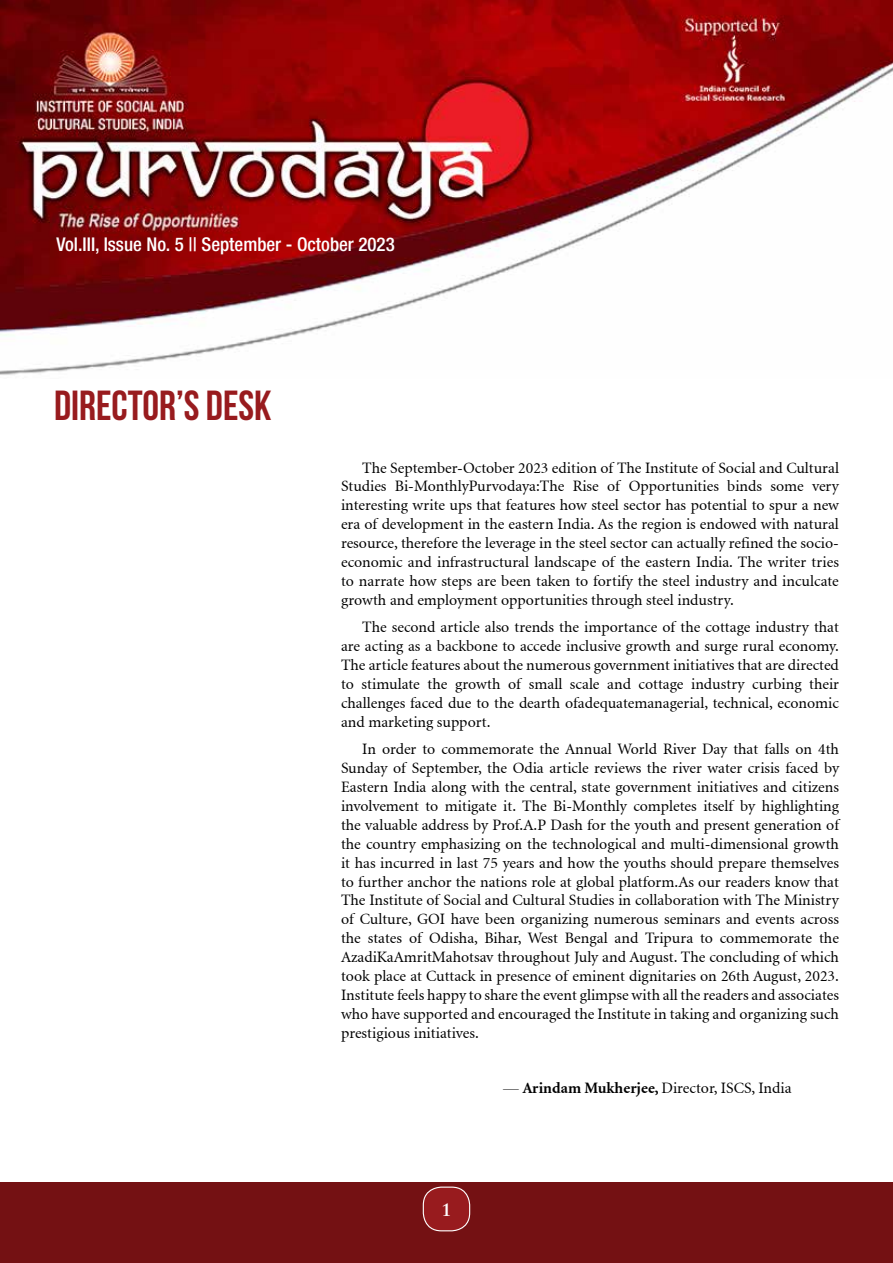
<style>
.page{position:relative;width:893px;height:1263px;background:#fff}
.page>*{position:absolute;margin:0;border:0;box-sizing:border-box;transform-origin:0 0}
.t1{font:700 42px "Bebas Neue";color:#981b1e}
.t2{font:500 condensed 18.9px "Helvetica Neue LT Std";color:#fff}
.t3{font:700 18px "Sabon";color:#fff}
.t4{font:15.75px/18.9px "Adobe Corporate ID Minion";color:#000;text-align:justify}
.s1{font-weight:700}
</style>
<div class="page">
<div style="left:0;top:1183px;width:893px;height:80px;background:#741113"></div>
<div style="left:423px;top:1187px;width:47px;height:44px;background:#981b1e;border-radius:18px"></div>
<div style="left:423px;top:1186px;width:47px;height:45px;border:1px solid #fff;border-radius:18px"></div>
<img style="left:0;top:0;width:893px;height:375px">
<p class="t2" style="left:56px;top:233px;width:340px">Vol.III, Issue No. 5 || September - October 2023</p>
<h1 class="t1" style="left:54px;top:382px;width:219px">DIRECTOR’S DESK</h1>
<p class="t4" style="left:341px;top:459px;width:499px;text-indent:21px">The September-October 2023 edition of The Institute of Social and Cultural Studies Bi-MonthlyPurvodaya:The Rise of Opportunities binds some very interesting write ups that features how steel sector has potential to spur a new era of development in the eastern India. As the region is endowed with natural resource, therefore the leverage in the steel sector can actually refined the socio&shy;economic and infrastructural landscape of the eastern India. The writer tries to narrate how steps are been taken to fortify the steel industry and inculcate growth and employment opportunities through steel industry.</p>
<p class="t4" style="left:341px;top:618px;width:499px;text-indent:21px">The second article also trends the importance of the cottage industry that are acting as a backbone to accede inclusive growth and surge rural economy.<br>The article features about the numerous government initiatives that are directed to stimulate the growth of small scale and cottage industry curbing their challenges faced due to the dearth ofadequatemanagerial, technical, economic and marketing support.</p>
<p class="t4" style="left:341px;top:740px;width:499px;text-indent:21px">In order to commemorate the Annual World River Day that falls on 4th Sunday of September, the Odia article reviews the river water crisis faced by Eastern India along with the central, state government initiatives and citizens involvement to mitigate it. The Bi-Monthly completes itself by highlighting the valuable address by Prof.A.P Dash for the youth and present generation of the country emphasizing on the technological and multi-dimensional growth it has incurred in last 75 years and how the youths should prepare themselves to further anchor the nations role at global platform.As our readers know that The Institute of Social and Cultural Studies in collaboration with The Ministry of Culture, GOI have been organizing numerous seminars and events across the states of Odisha, Bihar, West Bengal and Tripura to commemorate the AzadiKaAmritMahotsav throughout July and August. The concluding of which took place at Cuttack in presence of eminent dignitaries on 26th August, 2023.<br>Institute feels happy to share the event glimpse with all the readers and associates who have supported and encouraged the Institute in taking and organizing such prestigious initiatives.</p>
<p class="t4" style="left:503px;top:1079px;width:290px">— <span class="s1">Arindam Mukherjee,</span> Director, ISCS, India</p>
<p class="t3" style="left:441px;top:1198px;width:12px">1</p>
</div>
